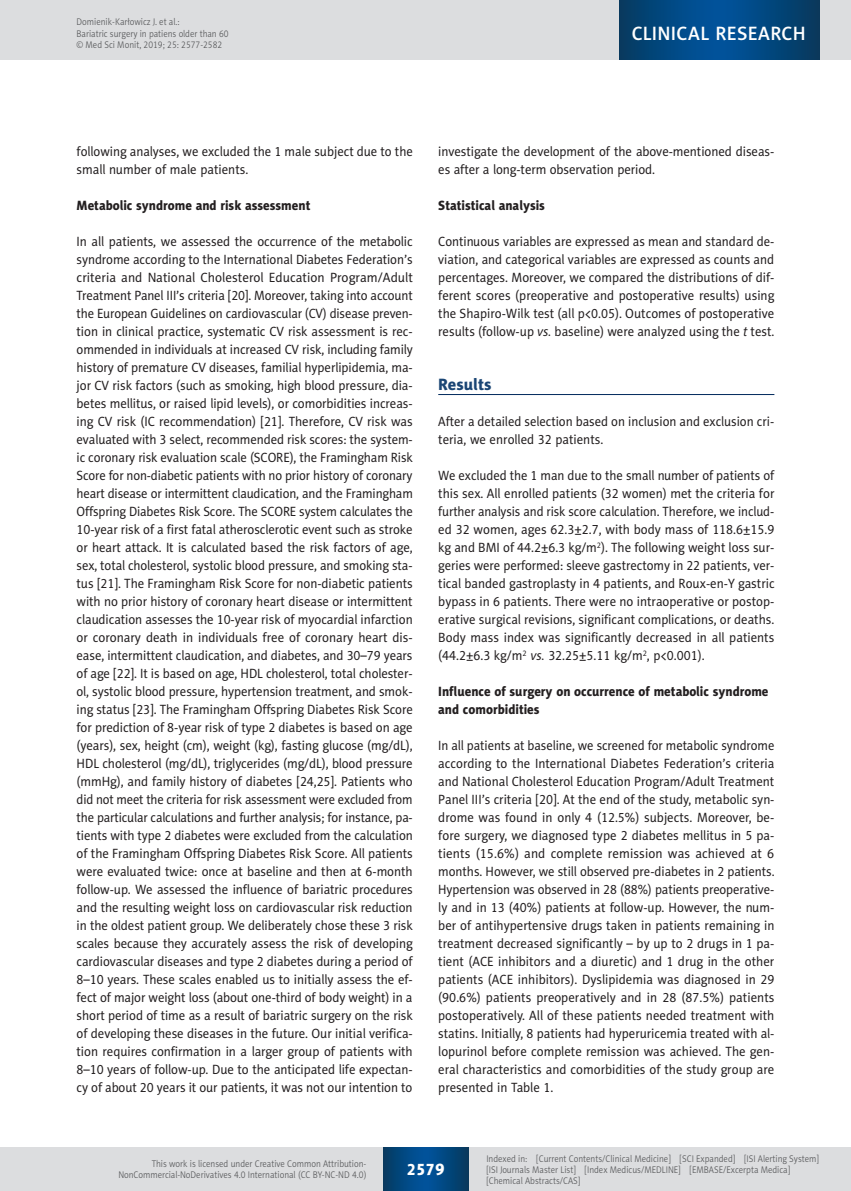
<style>
.page{position:relative;width:851px;height:1191px;background:#fff}
.page>*{position:absolute;margin:0;border:0;box-sizing:border-box;transform-origin:0 0}
.t1{font:19.5px "Naomi Sans EFN Medium";letter-spacing:.015em;color:#fff}
.MSM_Headline_1{font:16.5px "Naomi Sans EFN Heavy";color:#1a4574}
.t2{font:16.5px "Naomi Sans EFN Heavy";color:#fff}
.MSM_Body{font:13.5px/18px "Naomi Sans EFN";color:#231f20;text-align:justify;scale:.95 1}
.MSM_Body-2{font:13.5px/18px "Naomi Sans EFN";color:#231f20;scale:.94 1}
.MSM_Body-3{font:13.5px/18px "Naomi Sans EFN";color:#231f20;text-align:justify;scale:.93 1}
.MSM_Headline_2{font:13.5px/18px "Naomi Sans EFN Heavy";color:#231f20;scale:.95 1}
.MSM_pagina_zywa{font:9.75px/11.2px "Naomi Sans EFN Light";color:#57585a;scale:.9 1}
.MSM_pagina_sygnatura{font:9.75px "Naomi Sans EFN Light";color:#57585a;scale:.9 1}
.s1{font-style:italic}
</style>
<div class="page">
<hr style="left:438px;top:394px;width:336px;height:1px;background:#00295c">
<div style="left:0;top:1148px;width:850px;height:43px;background:#dcdddf"></div>
<svg style="left:383px;top:1147px;width:85px;height:43px;background:#02477e"></svg>
<div style="left:0;top:0;width:850px;height:60px;background:#dcdddf"></div>
<svg style="left:619px;top:0;width:200px;height:60px;background:#02477e"></svg>
<p class="MSM_pagina_zywa" style="left:77px;top:16px;width:170px">Domienik-Karłowicz J. et al.:<br>Bariatric surgery in patiens older than 60</p>
<p class="MSM_pagina_sygnatura" style="left:77px;top:39px;width:163px">© Med Sci Monit, 2019; 25: 2577-2582</p>
<h1 class="t1" style="left:631px;top:22px;width:175px">CLINICAL RESEARCH</h1>
<p class="MSM_Body-2" style="left:77px;top:142px;width:359px">following analyses, we excluded the 1 male subject due to the small number of male patients.</p>
<p class="MSM_Headline_2" style="left:77px;top:196px;width:247px">Metabolic syndrome and risk assessment</p>
<p class="MSM_Body" style="left:77px;top:232px;width:355px">In all patients, we assessed the occurrence of the metabolic syndrome according to the International Diabetes Federation’s criteria and National Cholesterol Education Program/Adult Treatment Panel III’s criteria [20]. Moreover, taking into account the European Guidelines on cardiovascular (CV) disease preven&shy;tion in clinical practice, systematic CV risk assessment is rec&shy;ommended in individuals at increased CV risk, including family history of premature CV diseases, familial hyperlipidemia, ma&shy;jor CV risk factors (such as smoking, high blood pressure, dia&shy;betes mellitus, or raised lipid levels), or comorbidities increas&shy;ing CV risk (IC recommendation) [21]. Therefore, CV risk was evaluated with 3 select, recommended risk scores: the system&shy;ic coronary risk evaluation scale (SCORE), the Framingham Risk Score for non-diabetic patients with no prior history of coronary heart disease or intermittent claudication, and the Framingham Offspring Diabetes Risk Score. The SCORE system calculates the 10-year risk of a first fatal atherosclerotic event such as stroke or heart attack. It is calculated based the risk factors of age, sex, total cholesterol, systolic blood pressure, and smoking sta&shy;tus [21]. The Framingham Risk Score for non-diabetic patients with no prior history of coronary heart disease or intermittent claudication assesses the 10-year risk of myocardial infarction or coronary death in individuals free of coronary heart dis&shy;ease, intermittent claudication, and diabetes, and 30–79 years of age [22]. It is based on age, HDL cholesterol, total cholester&shy;ol, systolic blood pressure, hypertension treatment, and smok&shy;ing status [23]. The Framingham Offspring Diabetes Risk Score for prediction of 8-year risk of type 2 diabetes is based on age (years), sex, height (cm), weight (kg), fasting glucose (mg/dL), HDL cholesterol (mg/dL), triglycerides (mg/dL), blood pressure (mmHg), and family history of diabetes [24,25]. Patients who did not meet the criteria for risk assessment were excluded from the particular calculations and further analysis; for instance, pa&shy;tients with type 2 diabetes were excluded from the calculation of the Framingham Offspring Diabetes Risk Score. All patients were evaluated twice: once at baseline and then at 6-month follow-up. We assessed the influence of bariatric procedures and the resulting weight loss on cardiovascular risk reduction in the oldest patient group. We deliberately chose these 3 risk scales because they accurately assess the risk of developing cardiovascular diseases and type 2 diabetes during a period of 8–10 years. These scales enabled us to initially assess the ef&shy;fect of major weight loss (about one-third of body weight) in a short period of time as a result of bariatric surgery on the risk of developing these diseases in the future. Our initial verifica&shy;tion requires confirmation in a larger group of patients with 8–10 years of follow-up. Due to the anticipated life expectan&shy;cy of about 20 years it our patients, it was not our intention to</p>
<p class="MSM_Body" style="left:438px;top:142px;width:355px">investigate the development of the above-mentioned diseas&shy;es after a long-term observation period.</p>
<p class="MSM_Headline_2" style="left:438px;top:196px;width:114px">Statistical analysis</p>
<p class="MSM_Body-2" style="left:438px;top:232px;width:359px;text-align:justify">Continuous variables are expressed as mean and standard de&shy;viation, and categorical variables are expressed as counts and percentages. Moreover, we compared the distributions of dif&shy;ferent scores (preoperative and postoperative results) using the Shapiro-Wilk test (all p&lt;0.05). Outcomes of postoperative results (follow-up <span class="s1">vs.</span> baseline) were analyzed using the <span class="s1">t</span> test.</p>
<p class="MSM_Headline_1" style="left:438px;top:374px;width:55px">Results</p>
<p class="MSM_Body-2" style="left:438px;top:412px;width:359px">After a detailed selection based on inclusion and exclusion cri&shy;teria, we enrolled 32 patients.</p>
<p class="MSM_Body-2" style="left:438px;top:466px;width:359px;text-align:justify">We excluded the 1 man due to the small number of patients of this sex. All enrolled patients (32 women) met the criteria for further analysis and risk score calculation. Therefore, we includ&shy;ed 32 women, ages 62.3±2.7, with body mass of 118.6±15.9 kg and BMI of 44.2±6.3 kg/m<sup>2</sup>). The following weight loss sur&shy;geries were performed: sleeve gastrectomy in 22 patients, ver&shy;tical banded gastroplasty in 4 patients, and Roux-en-Y gastric bypass in 6 patients. There were no intraoperative or postop&shy;erative surgical revisions, significant complications, or deaths.<br>Body mass index was significantly decreased in all patients (44.2±6.3 kg/m<sup>2</sup> <span class="s1">vs.</span> 32.25±5.11 kg/m<sup>2</sup>, p&lt;0.001).</p>
<p class="MSM_Headline_2" style="left:438px;top:682px;width:349px">Influence of surgery on occurrence of metabolic syndrome and comorbidities</p>
<p class="MSM_Body-3" style="left:438px;top:736px;width:363px">In all patients at baseline, we screened for metabolic syndrome according to the International Diabetes Federation’s criteria and National Cholesterol Education Program/Adult Treatment Panel III’s criteria [20]. At the end of the study, metabolic syn&shy;drome was found in only 4 (12.5%) subjects. Moreover, be&shy;fore surgery, we diagnosed type 2 diabetes mellitus in 5 pa&shy;tients (15.6%) and complete remission was achieved at 6 months. However, we still observed pre-diabetes in 2 patients.<br>Hypertension was observed in 28 (88%) patients preoperative&shy;ly and in 13 (40%) patients at follow-up. However, the num&shy;ber of antihypertensive drugs taken in patients remaining in treatment decreased significantly – by up to 2 drugs in 1 pa&shy;tient (ACE inhibitors and a diuretic) and 1 drug in the other patients (ACE inhibitors). Dyslipidemia was diagnosed in 29 (90.6%) patients preoperatively and in 28 (87.5%) patients postoperatively. All of these patients needed treatment with statins. Initially, 8 patients had hyperuricemia treated with al&shy;lopurinol before complete remission was achieved. The gen&shy;eral characteristics and comorbidities of the study group are presented in Table 1.</p>
<p class="MSM_pagina_zywa" style="left:118px;top:1158px;width:277px;text-align:right">This work is licensed under Creative Common Attribution-<br>NonCommercial-NoDerivatives 4.0 International (CC BY-NC-ND 4.0)</p>
<p class="t2" style="left:406px;top:1159px;width:40px">2579</p>
<p class="MSM_pagina_zywa" style="left:486px;top:1152px;width:371px">Indexed in: [Current Contents/Clinical Medicine] [SCI Expanded] [ISI Alerting System] [ISI Journals Master List] [Index Medicus/MEDLINE] [EMBASE/Excerpta Medica] [Chemical Abstracts/CAS]</p>
</div>
